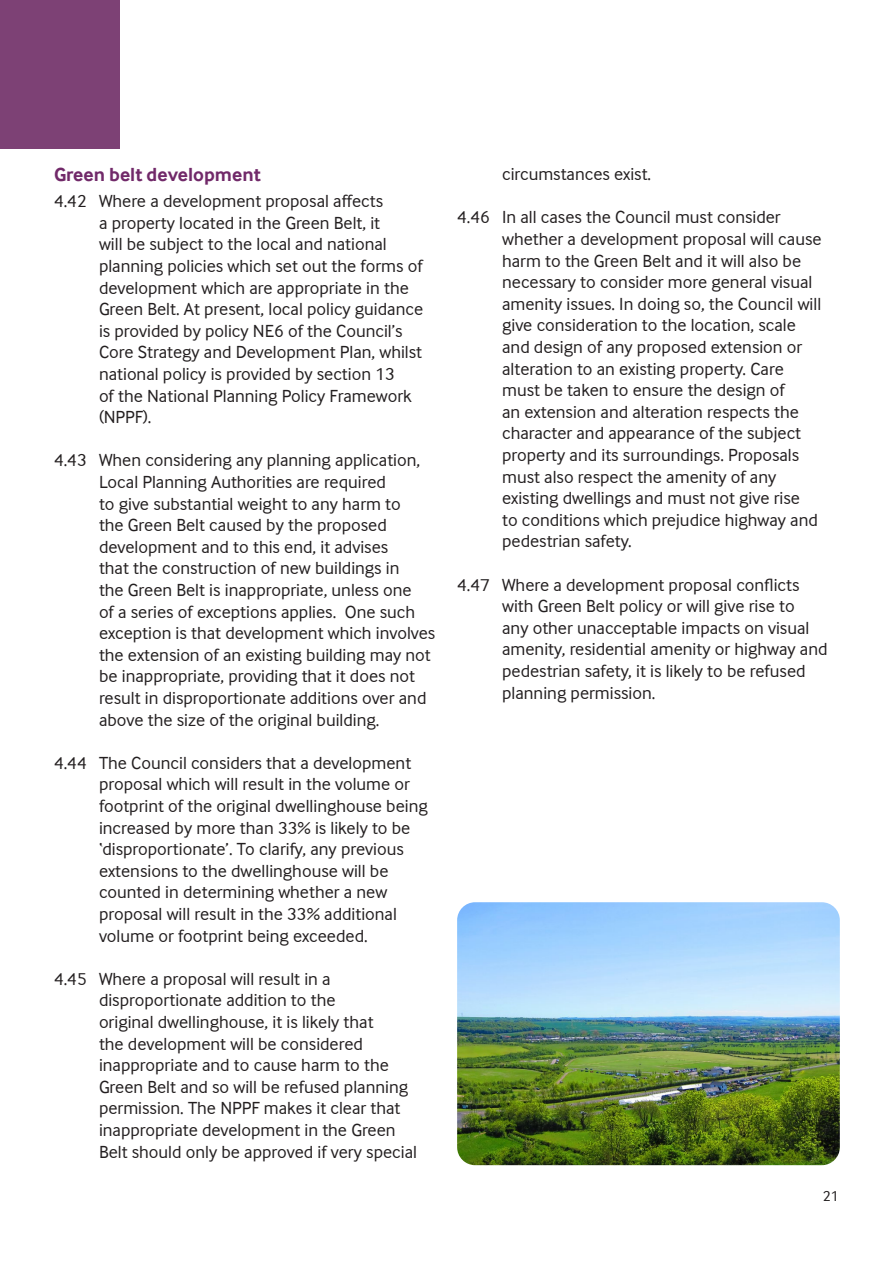
<style>
.page{position:relative;width:893px;height:1263px;background:#fff}
.page>*{position:absolute;margin:0;border:0;box-sizing:border-box;transform-origin:0 0}
.Subheading_2{font:700 19.5px "Inter Face Da Ma";color:#712969}
.t1{font:18px/21.6px "Inter Face Da Ma";color:#231f20}
.t2{font:15px "Inter Face Da Ma";color:#231f20}
</style>
<div class="page">
<div style="left:0;top:0;width:119px;height:149px;background:#7d4175"></div>
<img style="left:457px;top:902px;width:383px;height:263px">
<p class="Subheading_2" style="left:54px;top:163px;width:208px">Green belt development</p>
<p class="t1" style="left:99px;top:190px;width:326px;text-indent:-45px">4.42 Where a development proposal affects<br>a property located in the Green Belt, it<br>will be subject to the local and national planning policies which set out the forms of development which are appropriate in the Green Belt. At present, local policy guidance is provided by policy NE6 of the Council’s Core Strategy and Development Plan, whilst national policy is provided by section 13<br>of the National Planning Policy Framework (NPPF).</p>
<p class="t1" style="left:99px;top:449px;width:338px;text-indent:-45px">4.43 When considering any planning application, Local Planning Authorities are required<br>to give substantial weight to any harm to<br>the Green Belt caused by the proposed development and to this end, it advises<br>that the construction of new buildings in<br>the Green Belt is inappropriate, unless one<br>of a series of exceptions applies. One such exception is that development which involves the extension of an existing building may not be inappropriate, providing that it does not result in disproportionate additions over and above the size of the original building.</p>
<p class="t1" style="left:99px;top:752px;width:330px;text-indent:-45px">4.44 The Council considers that a development proposal which will result in the volume or footprint of the original dwellinghouse being increased by more than 33% is likely to be ‘disproportionate’. To clarify, any previous extensions to the dwellinghouse will be counted in determining whether a new proposal will result in the 33% additional volume or footprint being exceeded.</p>
<p class="t1" style="left:99px;top:968px;width:319px;text-indent:-45px">4.45 Where a proposal will result in a disproportionate addition to the<br>original dwellinghouse, it is likely that<br>the development will be considered inappropriate and to cause harm to the Green Belt and so will be refused planning permission. The NPPF makes it clear that inappropriate development in the Green Belt should only be approved if very special</p>
<p class="t1" style="left:502px;top:163px;width:151px">circumstances exist.</p>
<p class="t1" style="left:502px;top:206px;width:321px;text-indent:-45px">4.46 In all cases the Council must consider whether a development proposal will cause harm to the Green Belt and it will also be necessary to consider more general visual amenity issues. In doing so, the Council will give consideration to the location, scale and design of any proposed extension or alteration to an existing property. Care must be taken to ensure the design of<br>an extension and alteration respects the character and appearance of the subject property and its surroundings. Proposals must also respect the amenity of any existing dwellings and must not give rise<br>to conditions which prejudice highway and pedestrian safety.</p>
<p class="t1" style="left:502px;top:574px;width:327px;text-indent:-45px">4.47 Where a development proposal conflicts with Green Belt policy or will give rise to<br>any other unacceptable impacts on visual amenity, residential amenity or highway and pedestrian safety, it is likely to be refused planning permission.</p>
<p class="t2" style="left:823px;top:1187px;width:18px">21</p>
</div>
